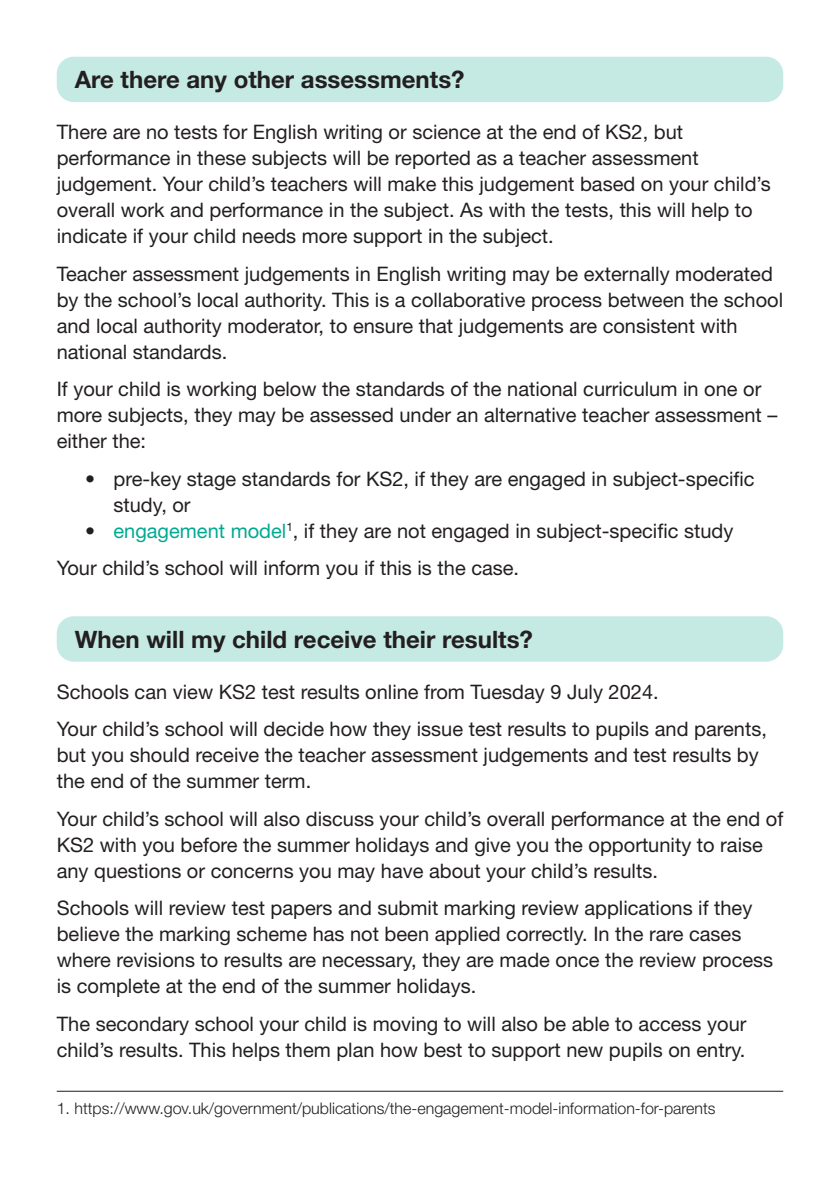
<style>
.page{position:relative;width:840px;height:1191px;background:#fff}
.page>*{position:absolute;margin:0;border:0;box-sizing:border-box;transform-origin:0 0}
.Body{font:700 24px "Helvetica Neue LT Std";color:#231f20}
.Body-2{font:20px/26px "Helvetica Neue LT Std";color:#231f20}
.Bullet{font:20px/26px "Helvetica Neue LT Std";color:#231f20}
.Bullet_last{font:20px "Helvetica Neue LT Std";color:#231f20}
.Footnote{font:300 16px "Helvetica Neue LT Std";color:#231f20}
.s1{color:#00a991}
</style>
<div class="page">
<div style="left:57px;top:57px;width:725px;height:45px;background:#c5eae3;border-radius:17px"></div>
<div style="left:57px;top:616px;width:725px;height:45px;background:#c5eae3;border-radius:17px"></div>
<hr style="left:57px;top:1090px;width:725px;height:1px;background:#1d1e1f">
<p class="Body" style="left:75px;top:65px;width:391px">Are there any other assessments?</p>
<p class="Body-2" style="left:57px;top:119px;width:715px">There are no tests for English writing or science at the end of KS2, but performance in these subjects will be reported as a teacher assessment judgement. Your child’s teachers will make this judgement based on your child’s overall work and performance in the subject. As with the tests, this will help to indicate if your child needs more support in the subject.</p>
<p class="Body-2" style="left:57px;top:260px;width:727px">Teacher assessment judgements in English writing may be externally moderated by the school’s local authority. This is a collaborative process between the school and local authority moderator, to ensure that judgements are consistent with national standards.</p>
<p class="Body-2" style="left:57px;top:376px;width:721px">If your child is working below the standards of the national curriculum in one or more subjects, they may be assessed under an alternative teacher assessment – either the:</p>
<p class="Bullet" style="left:113px;top:465px;width:642px;text-indent:-28px">• pre-key stage standards for KS2, if they are engaged in subject-specific study, or</p>
<p class="Bullet_last" style="left:85px;top:518px;width:649px">• <span class="s1">engagement model</span><sup>1</sup>, if they are not engaged in subject-specific study</p>
<p class="Body-2" style="left:57px;top:554px;width:463px">Your child’s school will inform you if this is the case.</p>
<p class="Body" style="left:75px;top:624px;width:459px">When will my child receive their results?</p>
<p class="Body-2" style="left:57px;top:678px;width:603px">Schools can view KS2 test results online from Tuesday 9 July 2024.</p>
<p class="Body-2" style="left:57px;top:716px;width:711px">Your child’s school will decide how they issue test results to pupils and parents, but you should receive the teacher assessment judgements and test results by the end of the summer term.</p>
<p class="Body-2" style="left:57px;top:805px;width:727px">Your child’s school will also discuss your child’s overall performance at the end of<br>KS2 with you before the summer holidays and give you the opportunity to raise any questions or concerns you may have about your child’s results.</p>
<p class="Body-2" style="left:57px;top:894px;width:717px">Schools will review test papers and submit marking review applications if they believe the marking scheme has not been applied correctly. In the rare cases where revisions to results are necessary, they are made once the review process is complete at the end of the summer holidays.</p>
<p class="Body-2" style="left:57px;top:1010px;width:690px">The secondary school your child is moving to will also be able to access your child’s results. This helps them plan how best to support new pupils on entry.</p>
<p class="Footnote" style="left:57px;top:1099px;width:660px">1. https://www.gov.uk/government/publications/the-engagement-model-information-for-parents</p>
</div>
